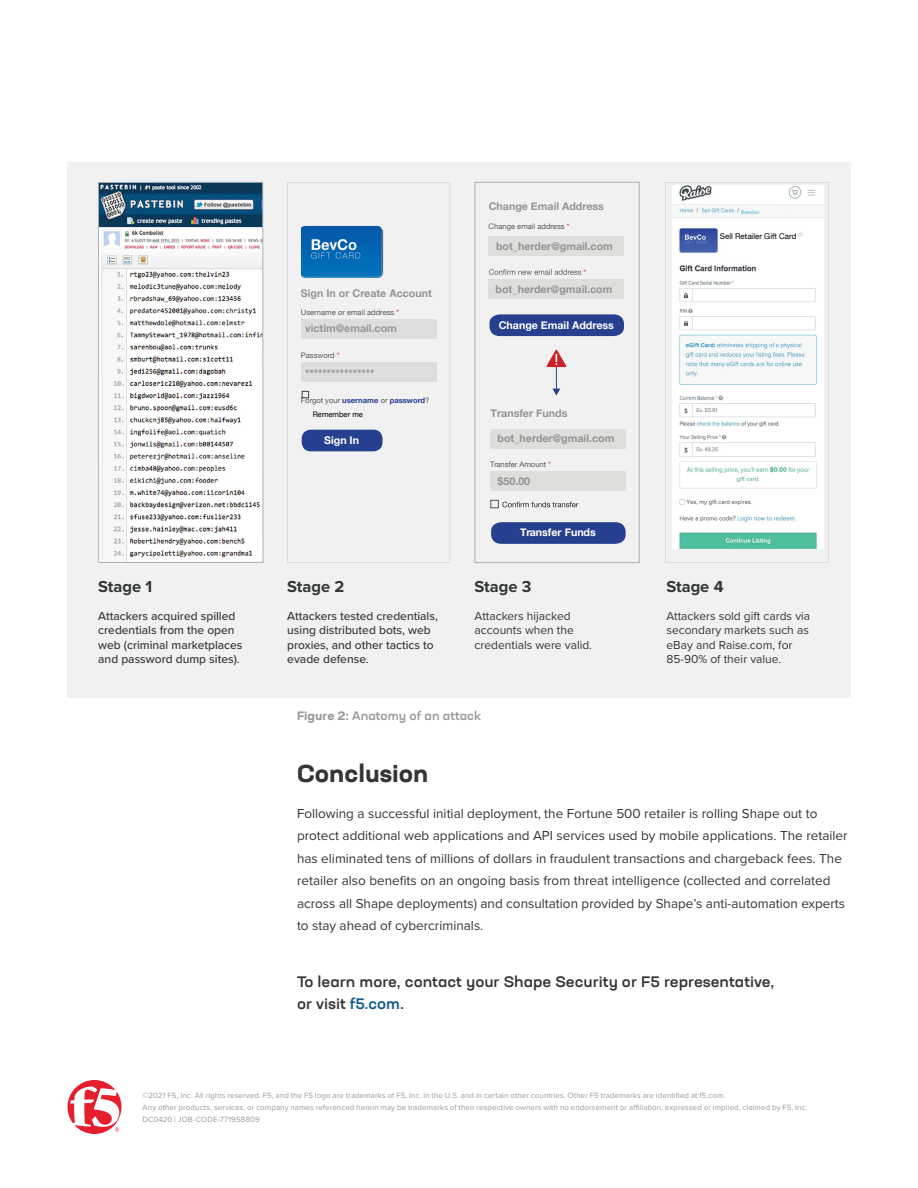
<style>
.page{position:relative;width:918px;height:1188px;background:#fff}
.page>*{position:absolute;margin:0;border:0;box-sizing:border-box;transform-origin:0 0}
.t1{font:700 expanded 24px "Neusa Next Std";color:#343434}
.t2{font:700 16.5px "Proxima Nova";color:#333738}
.t3{font:500 expanded 15px/22.5px "Neusa Next Std";color:#343434}
.t4{font:13.5px/22.5px "Proxima Nova";color:#343434}
.t5{font:500 12px/14.4px "Proxima Nova";color:#333738}
.t6{font:12px/14.4px "Proxima Nova";color:#333738}
.t7{font:500 expanded 12px "Neusa Next Std";color:#999}
.t8{font:700 10.65px "Helvetica Neue";color:#919496}
.t9{font:700 10.65px "Helvetica Neue";color:#939598}
.t10{font:700 10.65px "Helvetica Neue";color:#fff}
.t11{font:7.95px "Helvetica Neue";color:#000}
.t12{font:7.8px/12px "Proxima Nova";letter-spacing:.015em;color:#999}
.t13{font:700 7.65px/13.4px "Helvetica Neue";color:#25408f}
.t14{font:7.65px "Helvetica Neue";color:#59595c}
.t15{font:7.65px "Helvetica Neue";color:#58595b}
.t16{font:7.65px "Helvetica Neue";color:#d12429}
.t17{font:600 5.4px "Proxima Nova";color:#63bdd7}
.s1{color:#d12429}
.s2{color:#d2232a}
.s3{font-weight:400;color:#58595b}
.s4{font-weight:400;color:#000}
.s5{font-weight:700}
.s6{color:#0c5c8d}
</style>
<div class="page">
<svg style="left:68px;top:1080px;width:54px;height:54px"></svg>
<div style="left:68px;top:162px;width:783px;height:536px;background:#f1f1f1"></div>
<img style="left:100px;top:184px;width:161px;height:377px">
<div style="left:98px;top:182px;width:165px;height:381px;border:1px solid #aeafb0"></div>
<svg style="left:287px;top:182px;width:163px;height:381px"></svg>
<div style="left:301px;top:320px;width:135px;height:19px;background:#dedddc"></div>
<div style="left:301px;top:363px;width:135px;height:19px;background:#dedddc"></div>
<div style="left:302px;top:430px;width:81px;height:21px;background:#25408f;border-radius:9px"></div>
<img style="left:301px;top:227px;width:82px;height:50px">
<svg style="left:490px;top:314px;width:134px;height:22px;background:#2e4793"></svg>
<div style="left:475px;top:182px;width:164px;height:381px;border:1px solid #adadb0"></div>
<div style="left:489px;top:236px;width:135px;height:20px;background:#dededb"></div>
<div style="left:489px;top:279px;width:135px;height:20px;background:#dededb"></div>
<svg style="left:489px;top:269px;width:92px;height:6px"></svg>
<div style="left:490px;top:472px;width:136px;height:19px;background:#dededb"></div>
<svg style="left:502px;top:502px;width:76px;height:5px"></svg>
<div style="left:490px;top:500px;width:9px;height:8px;border:1px solid #59595c"></div>
<svg style="left:491px;top:522px;width:135px;height:22px;background:#2f4793"></svg>
<div style="left:490px;top:429px;width:135px;height:19px;background:#dededb"></div>
<hr style="left:556px;top:354px;width:1px;height:36px;background:#26408f">
<svg style="left:552px;top:389px;width:8px;height:6px"></svg>
<svg style="left:546px;top:350px;width:20px;height:17px"></svg>
<svg style="left:665px;top:182px;width:163px;height:381px;fill:#fefefe"></svg>
<div style="left:718px;top:230px;width:79px;height:12px;background:#fff"></div>
<div style="left:741px;top:208px;width:43px;height:8px;background:#f7f8f6"></div>
<div style="left:302px;top:391px;width:7px;height:7px;border:1px solid #414042"></div>
<p class="t2" style="left:98px;top:574px;width:56px">Stage 1</p>
<p class="t5" style="left:98px;top:608px;width:146px">Attackers acquired spilled credentials from the open web (criminal marketplaces and password dump sites).</p>
<p class="t8" style="left:489px;top:198px;width:117px">Change Email Address</p>
<p class="t14" style="left:489px;top:221px;width:82px">Change email address <span class="s1">*</span></p>
<p class="t8" style="left:496px;top:238px;width:118px">bot_herder@gmail.com</p>
<p class="t9" style="left:301px;top:285px;width:132px">Sign In or Create Account</p>
<p class="t15" style="left:301px;top:307px;width:100px">Username or email address <span class="s2">*</span></p>
<p class="t15" style="left:301px;top:350px;width:40px">Password <span class="s2">*</span></p>
<p class="t13" style="left:313px;top:394px;width:118px;text-indent:-12px"><span class="s3">Forgot your</span> username <span class="s3">or</span> password<span class="s3">?<br></span><span class="s4">Remember me</span></p>
<p class="t10" style="left:324px;top:432px;width:36px">Sign In</p>
<p class="t9" style="left:305px;top:320px;width:93px">victim@email.com</p>
<p class="t9" style="left:305px;top:365px;width:71px">****************</p>
<p class="t2" style="left:287px;top:574px;width:59px">Stage 2</p>
<p class="t5" style="left:287px;top:608px;width:152px">Attackers tested credentials, using distributed bots, web proxies, and other tactics to evade defense.</p>
<p class="t16" style="left:584px;top:266px;width:4px">*</p>
<p class="t8" style="left:496px;top:281px;width:118px">bot_herder@gmail.com</p>
<p class="t10" style="left:499px;top:316px;width:117px">Change Email Address</p>
<p class="t8" style="left:491px;top:404px;width:78px">Transfer Funds</p>
<p class="t8" style="left:498px;top:430px;width:118px">bot_herder@gmail.com</p>
<p class="t14" style="left:490px;top:459px;width:62px">Transfer Amount <span class="s1">*</span></p>
<p class="t8" style="left:498px;top:473px;width:34px">$50.00</p>
<p class="t10" style="left:520px;top:524px;width:77px">Transfer Funds</p>
<p class="t2" style="left:475px;top:574px;width:58px">Stage 3</p>
<p class="t6" style="left:475px;top:608px;width:119px">Attackers hijacked accounts when the credentials were valid.</p>
<p class="t7" style="left:297px;top:708px;width:186px"><span class="s5">Figure 2:</span> Anatomy of an attack</p>
<p class="t17" style="left:741px;top:208px;width:20px">Retailer</p>
<p class="t11" style="left:720px;top:230px;width:78px">Sell Retailer Gift Card</p>
<p class="t2" style="left:666px;top:574px;width:59px">Stage 4</p>
<p class="t6" style="left:666px;top:608px;width:145px">Attackers sold gift cards via secondary markets such as eBay and Raise.com, for<br>85-90% of their value.</p>
<h1 class="t1" style="left:297px;top:758px;width:133px">Conclusion</h1>
<p class="t4" style="left:297px;top:802px;width:552px">Following a successful initial deployment, the Fortune 500 retailer is rolling Shape out to protect additional web applications and API services used by mobile applications. The retailer has eliminated tens of millions of dollars in fraudulent transactions and chargeback fees. The retailer also benefits on an ongoing basis from threat intelligence (collected and correlated across all Shape deployments) and consultation provided by Shape’s anti-automation experts to stay ahead of cybercriminals.</p>
<p class="t3" style="left:297px;top:970px;width:479px">To learn more, contact your Shape Security or F5 representative, or visit <span class="s6">f5.com</span>.</p>
<p class="t12" style="left:143px;top:1089px;width:667px">©2021 F5, Inc. All rights reserved. F5, and the F5 logo are trademarks of F5, Inc. in the U.S. and in certain other countries. Other F5 trademarks are identified at f5.com.<br>Any other products, services, or company names referenced herein may be trademarks of their respective owners with no endorsement or affiliation, expressed or implied, claimed by F5, Inc.<br>DC0420 | JOB-CODE-771958809</p>
</div>
